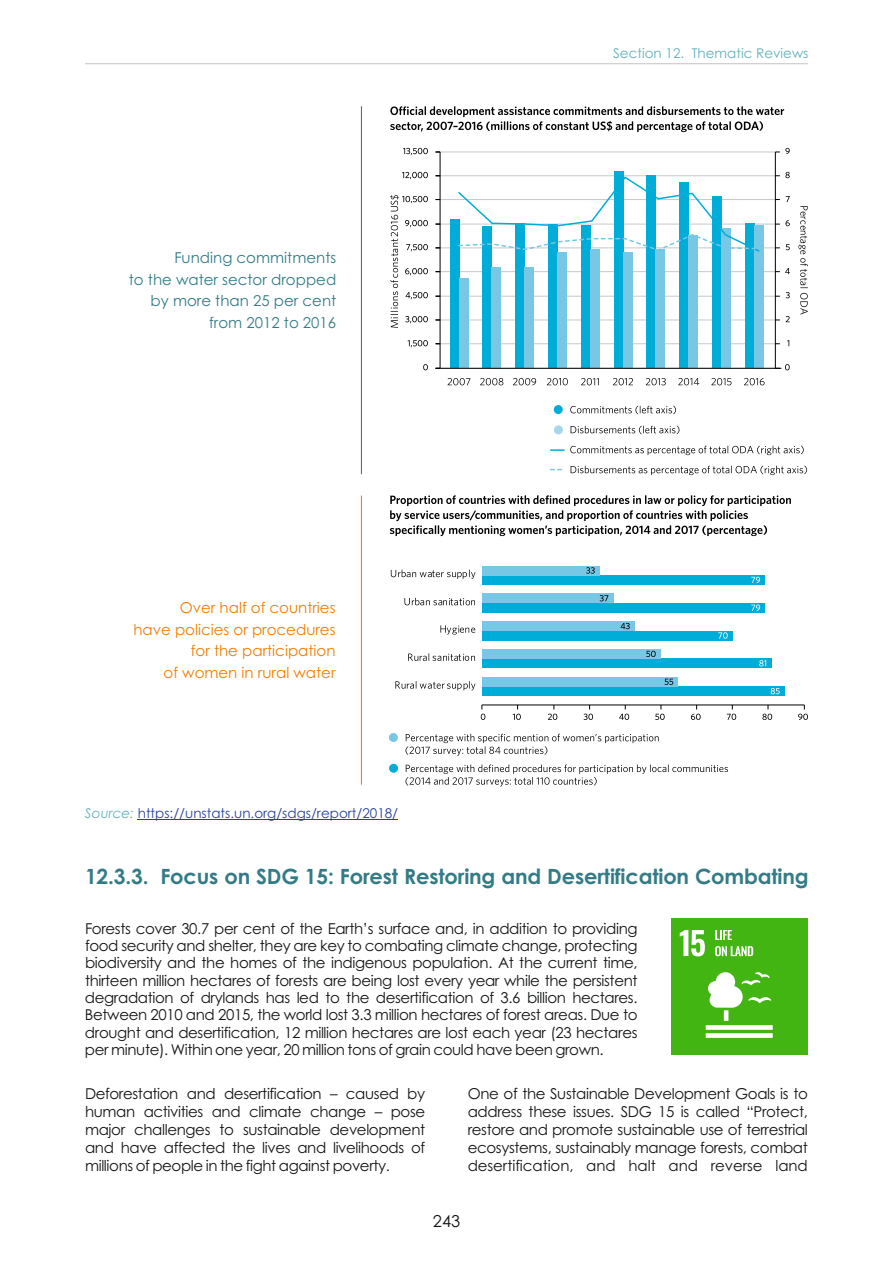
<style>
.page{position:relative;width:893px;height:1263px;background:#fff}
.page>*{position:absolute;margin:0;border:0;box-sizing:border-box;transform-origin:0 0}
.t1{font:700 21px "Century Gothic";letter-spacing:-.01em;color:#337c87}
.t2{font:16.5px "Century Gothic";color:#151616}
.t3{font:15px/17.9px "Century Gothic";letter-spacing:-.025em;color:#151616;text-align:justify}
.t4{font:15px/21.5px "Century Gothic";color:#f27e00;text-align:right}
.t5{font:15px/21.5px "Century Gothic";color:#337c87;text-align:right}
.t6{font:13.5px "Century Gothic";color:#24419f}
.t7{font:13.5px "Century Gothic";color:#64b1b9}
.s1{font-style:italic;color:#64b1b9}
</style>
<div class="page">
<div style="left:672px;top:918px;width:136px;height:136px;background:#42b513"></div>
<svg style="left:680px;top:930px;width:25px;height:26px"></svg>
<svg style="left:715px;top:930px;width:17px;height:10px"></svg>
<svg style="left:715px;top:946px;width:38px;height:10px"></svg>
<svg style="left:724px;top:1010px;width:4px;height:11px"></svg>
<div style="left:706px;top:1025px;width:67px;height:5px;background:#fff"></div>
<div style="left:706px;top:1033px;width:67px;height:5px;background:#fff"></div>
<svg style="left:708px;top:972px;width:63px;height:36px"></svg>
<hr style="left:436px;top:343px;width:339px;height:1px;background:#c7c8ca">
<hr style="left:436px;top:320px;width:339px;height:1px;background:#c7c8ca">
<hr style="left:436px;top:296px;width:339px;height:1px;background:#c7c8ca">
<hr style="left:436px;top:271px;width:339px;height:1px;background:#c7c8ca">
<hr style="left:436px;top:248px;width:339px;height:1px;background:#c7c8ca">
<hr style="left:436px;top:224px;width:339px;height:1px;background:#c7c8ca">
<hr style="left:436px;top:199px;width:339px;height:1px;background:#c7c8ca">
<hr style="left:436px;top:175px;width:339px;height:1px;background:#c7c8ca">
<hr style="left:436px;top:152px;width:339px;height:1px;background:#c7c8ca">
<svg style="left:390px;top:106px;width:394px;height:26px"></svg>
<div style="left:450px;top:220px;width:9px;height:148px;background:#00add8"></div>
<div style="left:459px;top:279px;width:9px;height:89px;background:#78c7e4"></div>
<div style="left:483px;top:227px;width:9px;height:141px;background:#00add8"></div>
<div style="left:492px;top:267px;width:9px;height:101px;background:#78c7e4"></div>
<div style="left:516px;top:223px;width:9px;height:145px;background:#00add8"></div>
<div style="left:525px;top:267px;width:9px;height:101px;background:#78c7e4"></div>
<div style="left:548px;top:224px;width:9px;height:144px;background:#00add8"></div>
<div style="left:557px;top:252px;width:9px;height:116px;background:#78c7e4"></div>
<div style="left:581px;top:225px;width:9px;height:143px;background:#00add8"></div>
<div style="left:590px;top:249px;width:9px;height:119px;background:#78c7e4"></div>
<div style="left:614px;top:172px;width:9px;height:196px;background:#00add8"></div>
<div style="left:623px;top:252px;width:9px;height:116px;background:#78c7e4"></div>
<div style="left:647px;top:175px;width:9px;height:193px;background:#00add8"></div>
<div style="left:656px;top:249px;width:9px;height:119px;background:#78c7e4"></div>
<div style="left:680px;top:182px;width:9px;height:186px;background:#00add8"></div>
<div style="left:689px;top:236px;width:9px;height:132px;background:#78c7e4"></div>
<div style="left:712px;top:196px;width:9px;height:172px;background:#00add8"></div>
<div style="left:721px;top:228px;width:9px;height:140px;background:#78c7e4"></div>
<div style="left:745px;top:224px;width:9px;height:144px;background:#00add8"></div>
<div style="left:754px;top:225px;width:9px;height:143px;background:#78c7e4"></div>
<hr style="left:775px;top:152px;width:1px;height:216px;background:#000">
<hr style="left:440px;top:152px;width:1px;height:216px;background:#000">
<hr style="left:436px;top:368px;width:345px;height:1px;background:#000">
<svg style="left:457px;top:175px;width:304px;height:78px"></svg>
<svg style="left:775px;top:364px;width:15px;height:6px"></svg>
<svg style="left:786px;top:316px;width:4px;height:6px"></svg>
<svg style="left:786px;top:292px;width:4px;height:6px"></svg>
<svg style="left:775px;top:268px;width:15px;height:6px"></svg>
<svg style="left:786px;top:244px;width:4px;height:6px"></svg>
<svg style="left:775px;top:220px;width:15px;height:6px"></svg>
<svg style="left:786px;top:196px;width:4px;height:6px"></svg>
<svg style="left:775px;top:172px;width:15px;height:6px"></svg>
<svg style="left:775px;top:148px;width:15px;height:6px"></svg>
<svg style="left:423px;top:364px;width:5px;height:6px"></svg>
<svg style="left:408px;top:340px;width:20px;height:7px"></svg>
<svg style="left:402px;top:172px;width:26px;height:7px"></svg>
<svg style="left:403px;top:148px;width:25px;height:7px"></svg>
<svg style="left:448px;top:378px;width:22px;height:7px"></svg>
<svg style="left:480px;top:378px;width:23px;height:7px"></svg>
<svg style="left:513px;top:378px;width:23px;height:7px"></svg>
<svg style="left:547px;top:378px;width:21px;height:7px"></svg>
<svg style="left:581px;top:378px;width:18px;height:7px"></svg>
<svg style="left:613px;top:378px;width:20px;height:7px"></svg>
<svg style="left:646px;top:378px;width:20px;height:7px"></svg>
<svg style="left:678px;top:378px;width:21px;height:7px"></svg>
<svg style="left:711px;top:378px;width:20px;height:7px"></svg>
<svg style="left:744px;top:378px;width:21px;height:7px"></svg>
<svg style="left:798px;top:206px;width:10px;height:109px"></svg>
<svg style="left:390px;top:195px;width:38px;height:133px"></svg>
<svg style="left:551px;top:449px;width:13px;height:2px"></svg>
<div style="left:554px;top:405px;width:9px;height:9px;background:#00add8;border-radius:50%"></div>
<svg style="left:570px;top:406px;width:106px;height:8px"></svg>
<div style="left:554px;top:425px;width:9px;height:9px;background:#a6d7eb;border-radius:50%"></div>
<svg style="left:571px;top:426px;width:108px;height:8px"></svg>
<svg style="left:570px;top:446px;width:234px;height:9px"></svg>
<svg style="left:571px;top:466px;width:236px;height:9px"></svg>
<svg style="left:390px;top:495px;width:401px;height:41px"></svg>
<div style="left:389px;top:733px;width:9px;height:9px;background:#78c7e4;border-radius:50%"></div>
<svg style="left:405px;top:734px;width:254px;height:22px"></svg>
<div style="left:389px;top:764px;width:9px;height:9px;background:#00add8;border-radius:50%"></div>
<svg style="left:405px;top:764px;width:323px;height:22px"></svg>
<hr style="left:482px;top:705px;width:322px;height:1px;background:#000">
<svg style="left:481px;top:705px;width:4px;height:15px"></svg>
<svg style="left:513px;top:705px;width:8px;height:15px"></svg>
<svg style="left:548px;top:705px;width:9px;height:15px"></svg>
<svg style="left:584px;top:705px;width:9px;height:15px"></svg>
<svg style="left:619px;top:705px;width:10px;height:15px"></svg>
<svg style="left:655px;top:705px;width:10px;height:15px"></svg>
<svg style="left:691px;top:705px;width:10px;height:15px"></svg>
<svg style="left:727px;top:705px;width:9px;height:15px"></svg>
<svg style="left:762px;top:705px;width:10px;height:15px"></svg>
<svg style="left:798px;top:705px;width:10px;height:15px"></svg>
<div style="left:482px;top:687px;width:302px;height:9px;background:#00add8"></div>
<svg style="left:771px;top:688px;width:9px;height:6px"></svg>
<div style="left:482px;top:677px;width:196px;height:9px;background:#78c7e4"></div>
<svg style="left:665px;top:679px;width:8px;height:6px"></svg>
<svg style="left:395px;top:681px;width:80px;height:9px"></svg>
<div style="left:482px;top:659px;width:290px;height:9px;background:#00add8"></div>
<svg style="left:759px;top:660px;width:7px;height:6px"></svg>
<div style="left:482px;top:649px;width:179px;height:9px;background:#78c7e4"></div>
<svg style="left:646px;top:651px;width:10px;height:6px"></svg>
<svg style="left:408px;top:653px;width:67px;height:8px"></svg>
<div style="left:482px;top:631px;width:251px;height:9px;background:#00add8"></div>
<svg style="left:718px;top:632px;width:10px;height:7px"></svg>
<div style="left:482px;top:622px;width:153px;height:9px;background:#78c7e4"></div>
<svg style="left:621px;top:623px;width:9px;height:6px"></svg>
<svg style="left:440px;top:625px;width:35px;height:9px"></svg>
<div style="left:482px;top:603px;width:283px;height:9px;background:#00add8"></div>
<svg style="left:751px;top:604px;width:9px;height:7px"></svg>
<div style="left:482px;top:594px;width:131px;height:9px;background:#78c7e4"></div>
<svg style="left:600px;top:595px;width:8px;height:6px"></svg>
<svg style="left:404px;top:598px;width:71px;height:7px"></svg>
<div style="left:482px;top:575px;width:283px;height:9px;background:#00add8"></div>
<svg style="left:751px;top:577px;width:9px;height:6px"></svg>
<div style="left:482px;top:566px;width:118px;height:9px;background:#78c7e4"></div>
<svg style="left:586px;top:567px;width:9px;height:7px"></svg>
<svg style="left:391px;top:570px;width:84px;height:9px"></svg>
<hr style="left:361px;top:106px;width:1px;height:368px;background:#337c87">
<hr style="left:361px;top:496px;width:1px;height:289px;background:#f27e00">
<hr style="left:138px;top:819px;width:260px;height:1px;background:#24419f">
<hr style="left:85px;top:63px;width:723px;height:1px;background:#c5c5c5">
<p class="t5" style="left:129px;top:249px;width:209px">Funding commitments<br>to the water sector dropped by more than 25 per cent from 2012 to 2016</p>
<p class="t4" style="left:133px;top:598px;width:204px">Over half of countries<br>have policies or procedures for the participation<br>of women in rural water</p>
<p class="t6" style="left:85px;top:808px;width:315px"><span class="s1">Source:</span> https://unstats.un.org/sdgs/report/2018/</p>
<p class="t7" style="left:613px;top:48px;width:197px">Section 12. Thematic Reviews</p>
<h1 class="t1" style="left:85px;top:868px;width:725px">12.3.3. Focus on SDG 15: Forest Restoring and Desertification Combating</h1>
<p class="t3" style="left:85px;top:921px;width:554px;line-height:17.4px">Forests cover 30.7 per cent of the Earth’s surface and, in addition to providing food security and shelter, they are key to combating climate change, protecting biodiversity and the homes of the indigenous population. At the current time, thirteen million hectares of forests are being lost every year while the persistent degradation of drylands has led to the desertification of 3.6 billion hectares.<br>Between 2010 and 2015, the world lost 3.3 million hectares of forest areas. Due to drought and desertification, 12 million hectares are lost each year (23 hectares per minute). Within one year, 20 million tons of grain could have been grown.</p>
<p class="t3" style="left:85px;top:1086px;width:342px">Deforestation and desertification – caused by human activities and climate change – pose major challenges to sustainable development and have affected the lives and livelihoods of millions of people in the fight against poverty.</p>
<p class="t3" style="left:468px;top:1086px;width:342px">One of the Sustainable Development Goals is to address these issues. SDG 15 is called “Protect, restore and promote sustainable use of terrestrial ecosystems, sustainably manage forests, combat desertification, and halt and reverse land</p>
<p class="t2" style="left:433px;top:1214px;width:29px">243</p>
</div>
